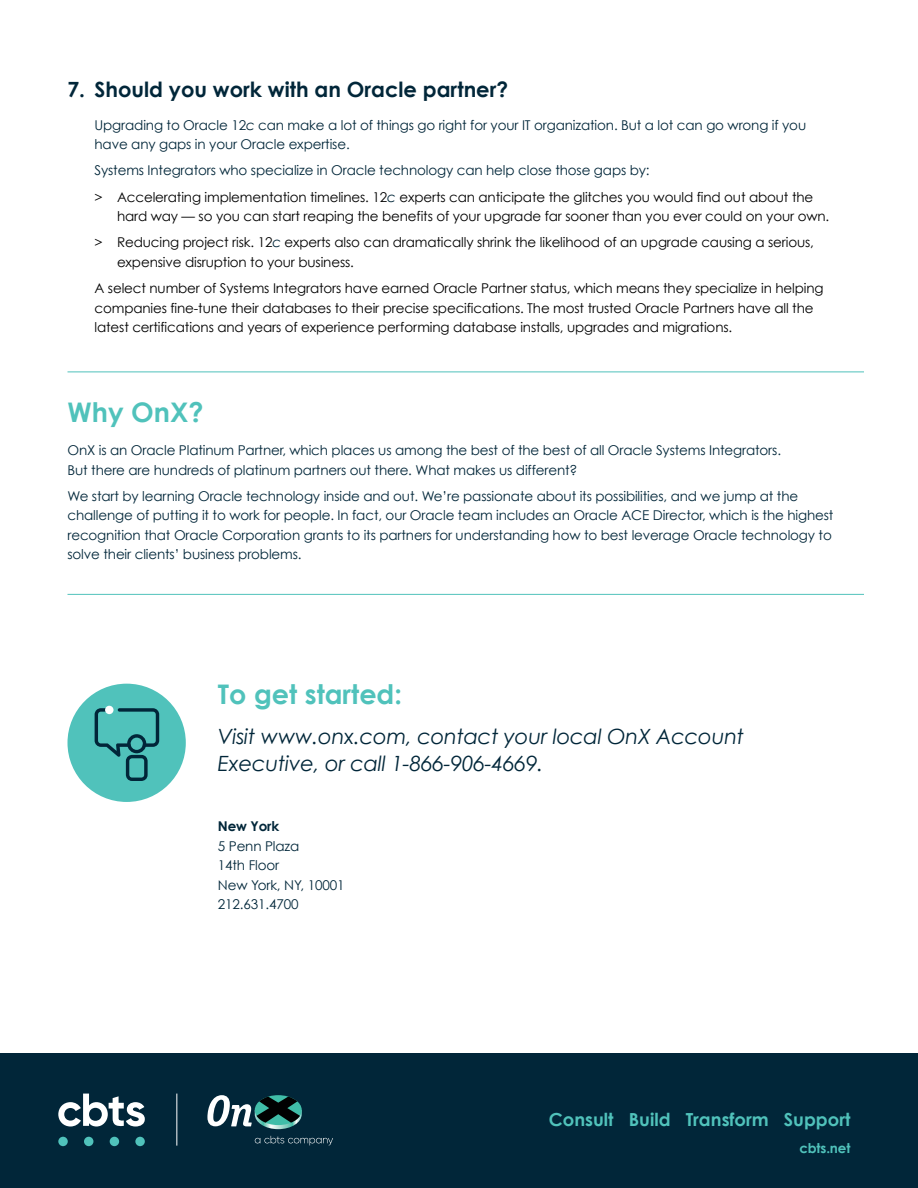
<style>
.page{position:relative;width:918px;height:1188px;background:#fff}
.page>*{position:absolute;margin:0;border:0;box-sizing:border-box;transform-origin:0 0}
.t1{font:700 27px "Century Gothic";color:#50c2bb}
.t2{font:italic 21px/27px "Century Gothic";letter-spacing:-.01em;color:#012639}
.t3{font:700 21px "Century Gothic";color:#012639}
.t4{font:700 18px "Century Gothic";color:#50c2bb}
.t5{font:13.5px/26.2px "Century Gothic";letter-spacing:-.01em;color:#000}
.t6{font:13.5px/19.5px "Century Gothic";letter-spacing:-.01em;color:#012639}
.t7{font:700 13.5px "Century Gothic";letter-spacing:-.01em;color:#50c2bb}
.t8{font:700 13.5px "Century Gothic";letter-spacing:-.01em;color:#012639}
.s1{font-style:italic}
.s2{color:#012639}
.s3{font-style:italic;color:#012639}
</style>
<div class="page">
<div style="left:0;top:1053px;width:918px;height:135px;background:#012639"></div>
<svg style="left:207px;top:1095px;width:95px;height:34px"></svg>
<svg style="left:255px;top:1136px;width:78px;height:10px"></svg>
<svg style="left:58px;top:1094px;width:87px;height:33px"></svg>
<div style="left:58px;top:1137px;width:10px;height:9px;background:#50c2bb;border-radius:50%"></div>
<div style="left:84px;top:1137px;width:9px;height:9px;background:#50c2bb;border-radius:50%"></div>
<div style="left:110px;top:1137px;width:9px;height:9px;background:#50c2bb;border-radius:50%"></div>
<div style="left:135px;top:1137px;width:10px;height:9px;background:#50c2bb;border-radius:50%"></div>
<hr style="left:176px;top:1094px;width:1px;height:52px;background:#fff">
<div style="left:68px;top:684px;width:118px;height:118px;background:#50c2bb;border-radius:59px"></div>
<svg style="left:95px;top:708px;width:64px;height:73px"></svg>
<div style="left:105px;top:706px;width:9px;height:8px;background:#fff;border-radius:50%"></div>
<hr style="left:68px;top:594px;width:796px;height:1px;background:#50c2bb">
<hr style="left:68px;top:372px;width:796px;height:1px;background:#50c2bb">
<h2 class="t3" style="left:68px;top:76px;width:442px">7. Should you work with an Oracle partner?</h2>
<p class="t6" style="left:94px;top:115px;width:713px">Upgrading to Oracle 12<span class="s1">c</span> can make a lot of things go right for your IT organization. But a lot can go wrong if you have any gaps in your Oracle expertise.</p>
<p class="t5" style="left:94px;top:157px;width:720px"><span class="s2">Systems Integrators who specialize in Oracle technology can help close those gaps by:<br></span>&gt; Accelerating implementation timelines. 12<span class="s3">c</span> experts can anticipate the glitches you would find out about the</p>
<p class="t5" style="left:94px;top:203px;width:736px;text-indent:23px">hard way — so you can start reaping the benefits of your upgrade far sooner than you ever could on your own. &gt; Reducing project risk. 12<span class="s3">c</span> experts also can dramatically shrink the likelihood of an upgrade causing a serious,</p>
<p class="t5" style="left:94px;top:249px;width:731px;text-indent:23px">expensive disruption to your business.<br>A select number of Systems Integrators have earned Oracle Partner status, which means they specialize in helping</p>
<p class="t5" style="left:94px;top:298px;width:721px;line-height:19.5px">companies fine-tune their databases to their precise specifications. The most trusted Oracle Partners have all the latest certifications and years of experience performing database installs, upgrades and migrations.</p>
<h1 class="t1" style="left:68px;top:395px;width:138px">Why OnX?</h1>
<p class="t6" style="left:68px;top:440px;width:715px">OnX is an Oracle Platinum Partner, which places us among the best of the best of all Oracle Systems Integrators.<br>But there are hundreds of platinum partners out there. What makes us different?</p>
<p class="t6" style="left:68px;top:486px;width:767px">We start by learning Oracle technology inside and out. We’re passionate about its possibilities, and we jump at the challenge of putting it to work for people. In fact, our Oracle team includes an Oracle ACE Director, which is the highest recognition that Oracle Corporation grants to its partners for understanding how to best leverage Oracle technology to solve their clients’ business problems.</p>
<h1 class="t1" style="left:218px;top:677px;width:186px">To get started:</h1>
<h2 class="t2" style="left:218px;top:723px;width:528px">Visit www.onx.com, contact your local OnX Account<br>Executive, or call 1-866-906-4669.</h2>
<p class="t8" style="left:218px;top:818px;width:63px">New York</p>
<p class="t6" style="left:218px;top:836px;width:128px">5 Penn Plaza<br>14th Floor<br>New York, NY, 10001<br>212.631.4700</p>
<h3 class="t4" style="left:549px;top:1108px;width:303px">Consult Build Transform Support</h3>
<p class="t7" style="left:799px;top:1140px;width:53px">cbts.net</p>
</div>
